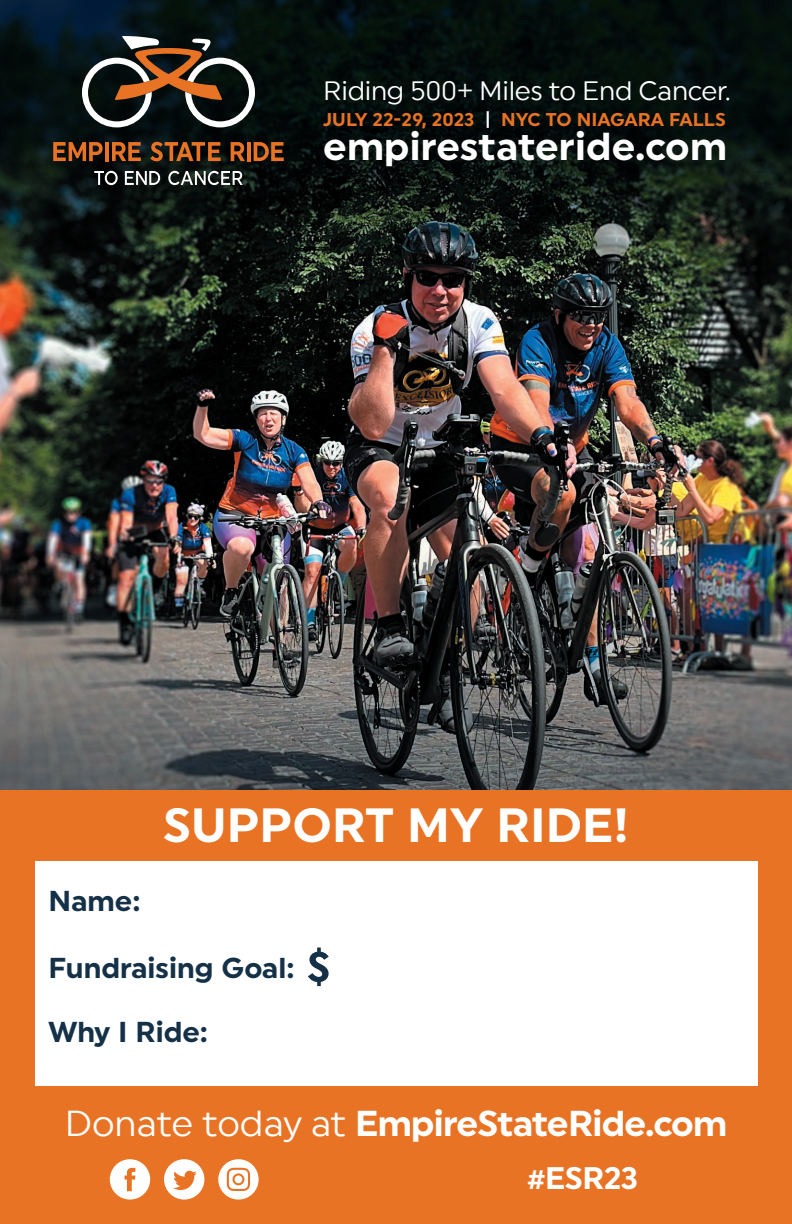
<style>
.page{position:relative;width:792px;height:1224px;background:#fff}
.page>*{position:absolute;margin:0;border:0;box-sizing:border-box;transform-origin:0 0}
.t1{font:700 48px "Uniform";color:#fff}
.t2{font:700 39px "Uniform";letter-spacing:.005em;color:#fff}
.t3{font:700 36px "Uniform";letter-spacing:-.02em;color:#fff}
.t4{font:700 31.2px "Uniform";letter-spacing:-.02em;color:#fff}
.t5{font:700 28.8px "Uniform";color:#143147}
.t6{font:26.5px "Uniform Regular 3";letter-spacing:-.01em;color:#fff}
.t7{font:700 18.5px "Uniform";color:#e97324}
.s1{color:#fff}
.s2{font-family:"Uniform Regular 3";font-weight:400}
</style>
<div class="page">
<img style="left:0;top:274px;width:792px;height:259px">
<img style="left:0;top:533px;width:792px;height:258px">
<svg style="left:0;top:0;width:792px;height:274px;background:#0c1613"></svg>
<div style="left:0;top:791px;width:792px;height:433px;background:#e97324"></div>
<div style="left:35px;top:862px;width:722px;height:224px;background:#fff"></div>
<svg style="left:308px;top:948px;width:21px;height:38px"></svg>
<div style="left:110px;top:1159px;width:40px;height:41px;background:#fff;border-radius:50%"></div>
<svg style="left:125px;top:1168px;width:10px;height:23px"></svg>
<div style="left:164px;top:1159px;width:40px;height:41px;background:#fff;border-radius:50%"></div>
<svg style="left:173px;top:1171px;width:24px;height:19px"></svg>
<div style="left:218px;top:1159px;width:41px;height:41px;background:#fff;border-radius:50%"></div>
<svg style="left:227px;top:1168px;width:23px;height:23px"></svg>
<svg style="left:94px;top:171px;width:24px;height:14px"></svg>
<svg style="left:125px;top:171px;width:35px;height:14px"></svg>
<svg style="left:168px;top:171px;width:75px;height:14px"></svg>
<svg style="left:53px;top:142px;width:50px;height:19px"></svg>
<hr style="left:105px;top:142px;width:4px;height:19px;background:#e97324">
<svg style="left:112px;top:142px;width:29px;height:19px"></svg>
<svg style="left:150px;top:142px;width:71px;height:19px"></svg>
<svg style="left:231px;top:142px;width:14px;height:19px"></svg>
<hr style="left:247px;top:142px;width:4px;height:19px;background:#e97324">
<svg style="left:254px;top:142px;width:30px;height:19px"></svg>
<svg style="left:82px;top:36px;width:173px;height:91px;background:#4d453b"></svg>
<p class="t6" style="left:323px;top:75px;width:409px">Riding 500+ Miles to End Cancer.</p>
<p class="t7" style="left:323px;top:108px;width:404px">JULY 22-29, 2023 <span class="s1">|</span> NYC TO NIAGARA FALLS</p>
<p class="t2" style="left:323px;top:123px;width:405px">empirestateride.com</p>
<p class="t5" style="left:48px;top:884px;width:94px">Name:</p>
<h1 class="t1" style="left:163px;top:797px;width:467px">SUPPORT MY RIDE!</h1>
<p class="t5" style="left:48px;top:950px;width:248px">Fundraising Goal:</p>
<p class="t5" style="left:48px;top:1014px;width:161px">Why I Ride:</p>
<p class="t3" style="left:65px;top:1102px;width:664px"><span class="s2">Donate today at</span> EmpireStateRide.com</p>
<p class="t4" style="left:527px;top:1160px;width:113px">#ESR23</p>
</div>
